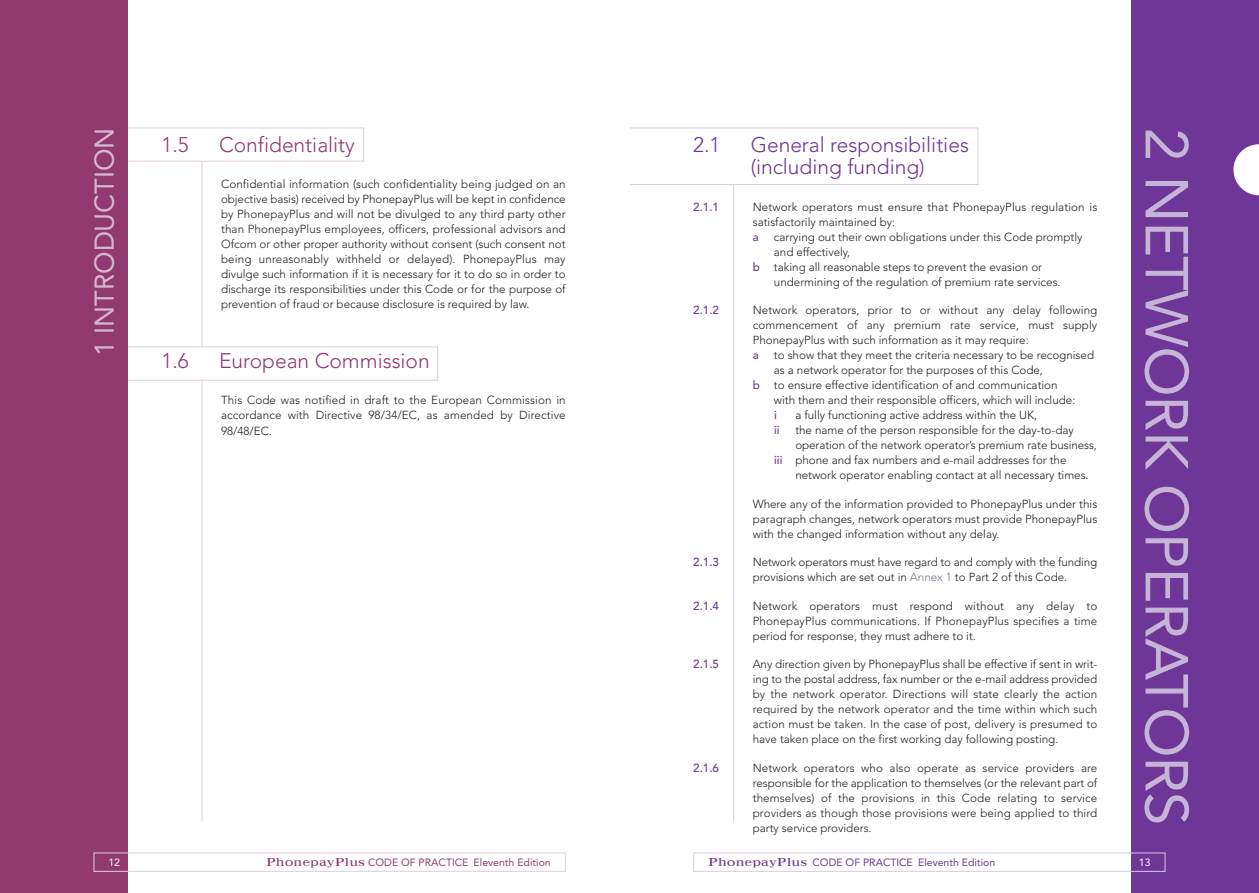
<style>
.page{position:relative;width:1259px;height:893px;background:#fff}
.page>*{position:absolute;margin:0;border:0;box-sizing:border-box;transform-origin:0 0}
.t1{font:60px "Avenir";letter-spacing:-.015em;color:#c5b4d7}
.t2{font:27px "Avenir";color:#d6b7cb}
.t3{font:300 21px/22.5px "Avenir";color:#6e3696}
.t4{font:300 21px "Avenir";color:#913971}
.t5{font:300 11.7px/15px "Avenir";color:#231f20;text-align:justify}
.t6{font:500 11.7px "Avenir";color:#6e3696}
.t7{font:10.5px "Avenir";color:#6e3696}
.t8{font:10.5px "Avenir";color:#913971}
.t9{font:10.5px "Avenir";color:#fff}
.s1{font-family:"Maximus"}
.s2{font-weight:500;color:#6e3696}
.s3{color:#7c7385}
</style>
<div class="page">
<hr style="left:733px;top:128px;width:1px;height:693px;background:#d6cbe4">
<div style="left:626px;top:128px;width:351px;height:56px;background:#fff"></div>
<div style="left:625px;top:128px;width:353px;height:57px;border:1px solid #d6cbe4"></div>
<div style="left:621px;top:123px;width:8px;height:64px;background:#fff"></div>
<div style="left:1131px;top:0;width:128px;height:893px;background:#6e3696"></div>
<div style="left:693px;top:853px;width:472px;height:19px;border:1px solid #d6cbe4"></div>
<svg style="left:1233px;top:144px;width:26px;height:51px"></svg>
<hr style="left:202px;top:128px;width:1px;height:693px;background:#e2ccda">
<div style="left:123px;top:128px;width:241px;height:34px;border:1px solid #e2ccda"></div>
<div style="left:123px;top:347px;width:315px;height:34px;border:1px solid #e2ccda"></div>
<div style="left:0;top:0;width:128px;height:893px;background:#913971"></div>
<div style="left:94px;top:853px;width:472px;height:19px;border:1px solid #e2ccda"></div>
<h2 class="t2" style="left:94px;top:356px;width:230px;rotate:-90deg">1 INTRODUCTION</h2>
<h3 class="t4" style="left:162px;top:136px;width:29px">1.5</h3>
<h3 class="t4" style="left:219px;top:136px;width:137px">Confidentiality</h3>
<p class="t5" style="left:221px;top:178px;width:346px">Confidential information (such confidentiality being judged on an objective basis) received by PhonepayPlus will be kept in confidence by PhonepayPlus and will not be divulged to any third party other than PhonepayPlus employees, officers, professional advisors and Ofcom or other proper authority without consent (such consent not being unreasonably withheld or delayed). PhonepayPlus may divulge such information if it is necessary for it to do so in order to discharge its responsibilities under this Code or for the purpose of prevention of fraud or because disclosure is required by law.</p>
<h3 class="t4" style="left:162px;top:352px;width:29px">1.6</h3>
<h3 class="t4" style="left:219px;top:352px;width:212px">European Commission</h3>
<p class="t5" style="left:221px;top:394px;width:346px">This Code was notified in draft to the European Commission in accordance with Directive 98/34/EC, as amended by Directive 98/48/EC.</p>
<p class="t9" style="left:108px;top:858px;width:13px">12</p>
<p class="t8" style="left:266px;top:858px;width:286px"><span class="s1">PhonepayPlus</span> CODE OF PRACTICE Eleventh Edition</p>
<h1 class="t1" style="left:1191px;top:128px;width:699px;rotate:90deg">2 NETWORK OPERATORS</h1>
<h3 class="t3" style="left:693px;top:135px;width:29px">2.1</h3>
<h3 class="t3" style="left:750px;top:135px;width:220px">General responsibilities (including funding)</h3>
<p class="t6" style="left:693px;top:202px;width:27px">2.1.1</p>
<p class="t5" style="left:753px;top:200px;width:346px">Network operators must ensure that PhonepayPlus regulation is satisfactorily maintained by:</p>
<p class="t6" style="left:753px;top:232px;width:8px">a</p>
<p class="t5" style="left:774px;top:230px;width:310px">carrying out their own obligations under this Code promptly</p>
<p class="t5" style="left:774px;top:245px;width:78px">and effectively,</p>
<p class="t5" style="left:753px;top:260px;width:291px"><span class="s2">b</span> taking all reasonable steps to prevent the evasion or</p>
<p class="t5" style="left:774px;top:275px;width:288px">undermining of the regulation of premium rate services.</p>
<p class="t6" style="left:693px;top:305px;width:27px">2.1.2</p>
<p class="t5" style="left:753px;top:304px;width:346px">Network operators, prior to or without any delay following commencement of any premium rate service, must supply PhonepayPlus with such information as it may require:</p>
<p class="t6" style="left:753px;top:350px;width:8px">a</p>
<p class="t5" style="left:774px;top:349px;width:322px">to show that they meet the criteria necessary to be recognised</p>
<p class="t5" style="left:774px;top:364px;width:270px">as a network operator for the purposes of this Code,</p>
<p class="t5" style="left:753px;top:379px;width:306px"><span class="s2">b</span> to ensure effective identification of and communication</p>
<p class="t5" style="left:774px;top:394px;width:303px">with them and their responsible officers, which will include:</p>
<p class="t6" style="left:774px;top:410px;width:4px">i</p>
<p class="t5" style="left:795px;top:409px;width:243px">a fully functioning active address within the UK,</p>
<p class="t6" style="left:774px;top:425px;width:7px">ii</p>
<p class="t5" style="left:795px;top:424px;width:280px">the name of the person responsible for the day-to-day</p>
<p class="t5" style="left:795px;top:439px;width:303px">operation of the network operator’s premium rate business,</p>
<p class="t5" style="left:774px;top:454px;width:294px"><span class="s2">iii</span> phone and fax numbers and e-mail addresses for the</p>
<p class="t5" style="left:795px;top:469px;width:295px">network operator enabling contact at all necessary times.</p>
<p class="t5" style="left:753px;top:497px;width:346px">Where any of the information provided to PhonepayPlus under this paragraph changes, network operators must provide PhonepayPlus with the changed information without any delay.</p>
<p class="t6" style="left:693px;top:557px;width:27px">2.1.3</p>
<p class="t5" style="left:753px;top:556px;width:346px">Network operators must have regard to and comply with the funding provisions which are set out in <span class="s3">Annex 1</span> to Part 2 of this Code.</p>
<p class="t6" style="left:693px;top:601px;width:27px">2.1.4</p>
<p class="t5" style="left:753px;top:599px;width:346px">Network operators must respond without any delay to PhonepayPlus communications. If PhonepayPlus specifies a time period for response, they must adhere to it.</p>
<p class="t6" style="left:693px;top:659px;width:27px">2.1.5</p>
<p class="t5" style="left:753px;top:658px;width:346px">Any direction given by PhonepayPlus shall be effective if sent in writ&shy;ing to the postal address, fax number or the e-mail address provided by the network operator. Directions will state clearly the action required by the network operator and the time within which such action must be taken. In the case of post, delivery is presumed to have taken place on the first working day following posting.</p>
<p class="t6" style="left:693px;top:763px;width:27px">2.1.6</p>
<p class="t5" style="left:753px;top:761px;width:346px">Network operators who also operate as service providers are responsible for the application to themselves (or the relevant part of themselves) of the provisions in this Code relating to service providers as though those provisions were being applied to third party service providers.</p>
<p class="t7" style="left:708px;top:858px;width:288px"><span class="s1">PhonepayPlus</span> CODE OF PRACTICE Eleventh Edition</p>
<p class="t9" style="left:1139px;top:858px;width:13px">13</p>
</div>
